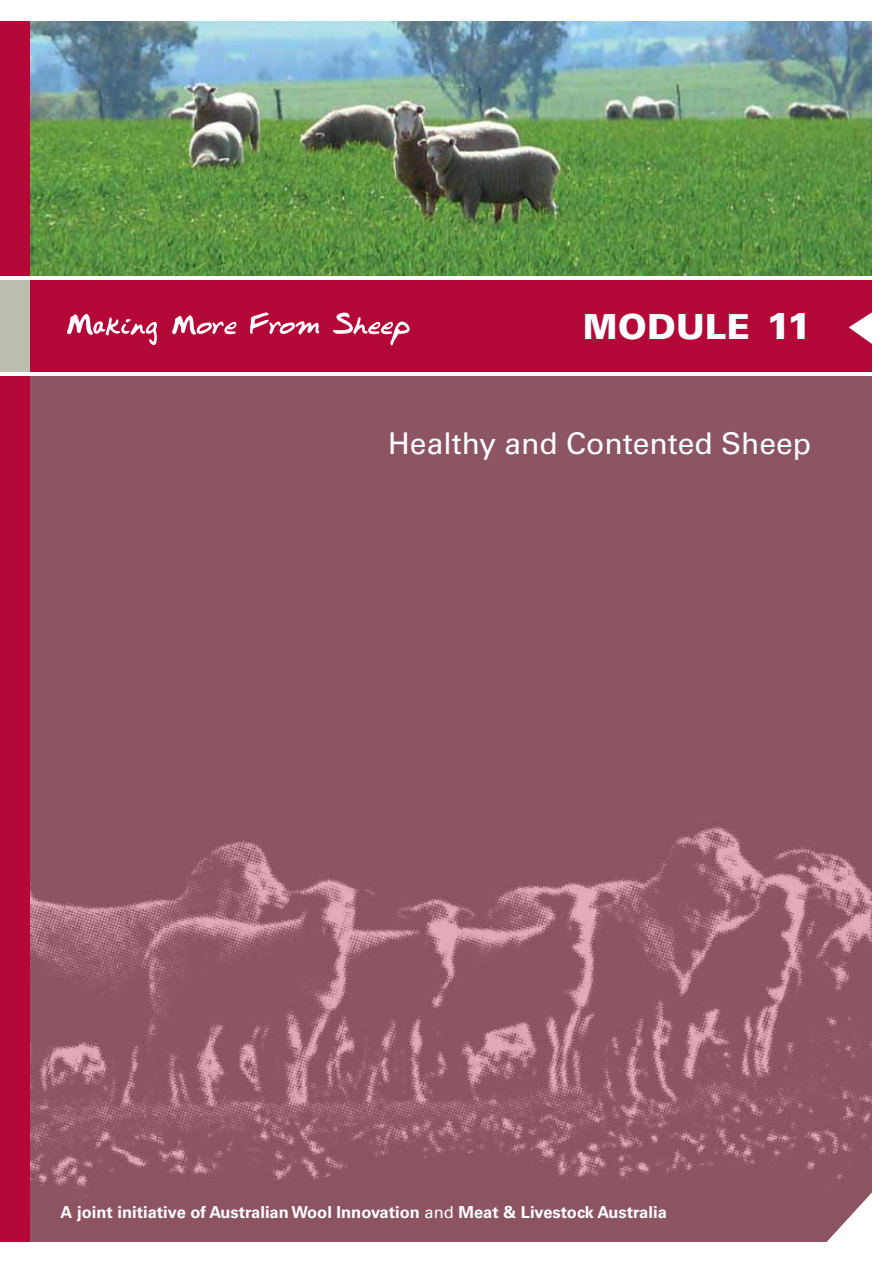
<style>
.page{position:relative;width:893px;height:1263px;background:#fff}
.page>*{position:absolute;margin:0;border:0;box-sizing:border-box;transform-origin:0 0}
.t1{font:900 34.5px "Univers";letter-spacing:.01em;color:#fff}
.t2{font:30px "Univers";color:#fff}
.t3{font:700 16.5px "Univers";color:#fff}
.s1{font-size:37.5px}
.s2{font-weight:400}
</style>
<div class="page">
<img style="left:30px;top:21px;width:842px;height:255px">
<div style="left:0;top:277px;width:872px;height:965px;background:#b30838"></div>
<img style="left:30px;top:376px;width:842px;height:866px">
<div style="left:0;top:21px;width:30px;height:1221px;background:#b30838"></div>
<div style="left:0;top:278px;width:30px;height:97px;background:#bdbdb0"></div>
<hr style="left:0;top:276px;width:886px;height:4px;background:#fff">
<svg style="left:849px;top:312px;width:23px;height:32px"></svg>
<hr style="left:0;top:372px;width:890px;height:4px;background:#fff">
<svg style="left:807px;top:1169px;width:65px;height:73px;background:#a77c88"></svg>
<svg style="left:67px;top:312px;width:343px;height:33px"></svg>
<h1 class="t1" style="left:583px;top:305px;width:231px">MODULE <span class="s1">11</span></h1>
<h2 class="t2" style="left:388px;top:425px;width:424px">Healthy and Contented Sheep</h2>
<p class="t3" style="left:61px;top:1202px;width:608px">A joint initiative of Australian Wool Innovation <span class="s2">and</span> Meat &amp; Livestock Australia</p>
</div>
